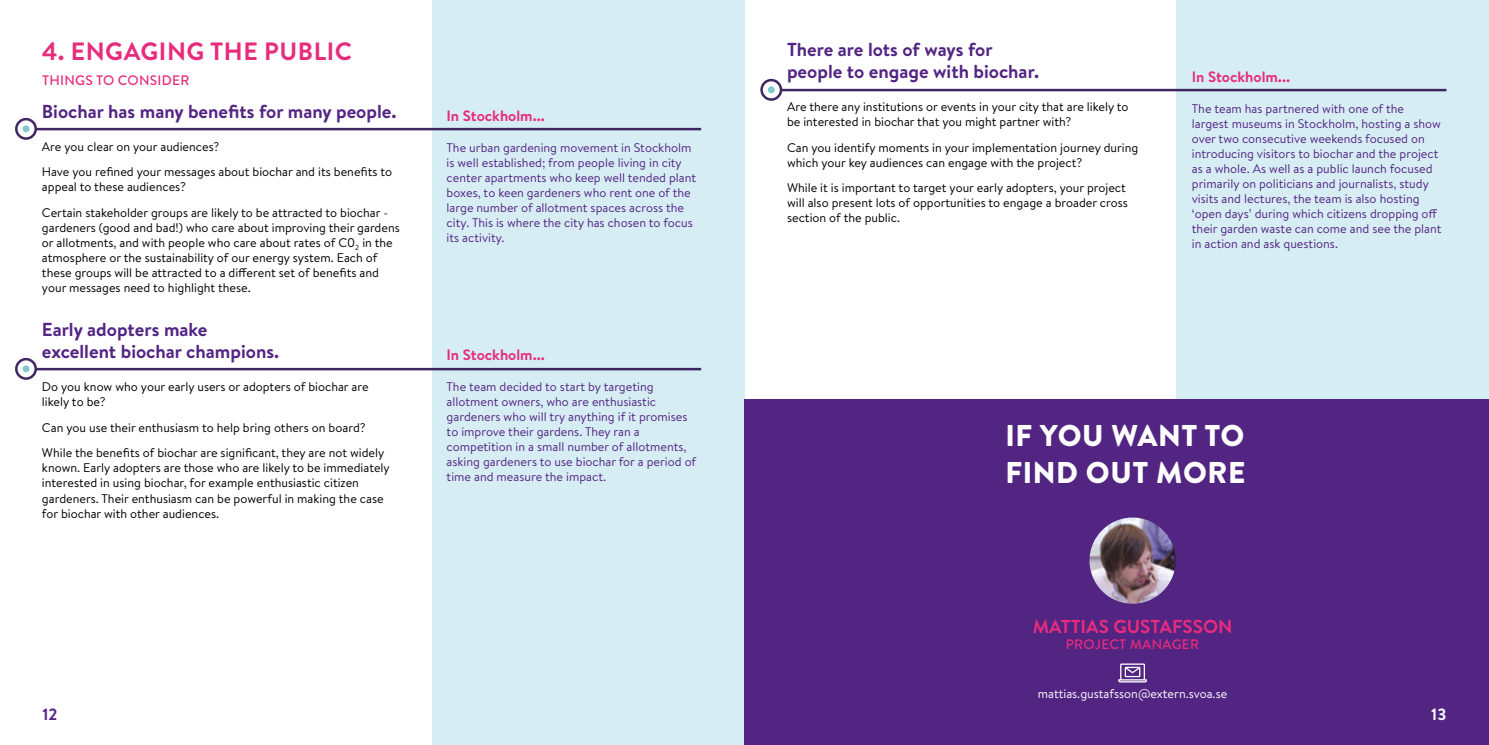
<style>
.page{position:relative;width:1489px;height:745px;background:#fff}
.page>*{position:absolute;margin:0;border:0;box-sizing:border-box;transform-origin:0 0}
.t1{font:900 30px/36px "Brandon Text";letter-spacing:.02em;color:#fff}
.t2{font:700 25px "Brandon Text";letter-spacing:.02em;color:#e72c7c}
.t3{font:700 18.75px/22.5px "Brandon Text";color:#522583}
.t4{font:700 18.75px "Brandon Text";color:#e72c7c}
.t5{font:700 16.25px "Brandon Text";color:#522583}
.t6{font:700 16.25px "Brandon Text";color:#fff}
.t7{font:700 15px "Brandon Text";color:#e72c7c}
.t8{font:500 13.75px "Brandon Text";letter-spacing:.02em;color:#e72c7c}
.t9{font:12.5px/15px "Brandon Text";color:#000}
.t10{font:12.5px/15px "Brandon Text";color:#522583}
.t11{font:12.5px "Brandon Text";color:#fff}
</style>
<div class="page">
<div style="left:432px;top:0;width:312px;height:744px;background:#d7edf4"></div>
<hr style="left:36px;top:128px;width:665px;height:2px;background:#412664">
<svg style="left:17px;top:120px;width:18px;height:18px"></svg>
<div style="left:15px;top:118px;width:22px;height:22px;border:2px solid #412664;border-radius:50%"></div>
<div style="left:23px;top:125px;width:6px;height:7px;background:#7ec9cd;border-radius:50%"></div>
<hr style="left:36px;top:367px;width:665px;height:3px;background:#412664">
<svg style="left:17px;top:360px;width:18px;height:17px"></svg>
<div style="left:15px;top:357px;width:22px;height:22px;border:2px solid #412664;border-radius:50%"></div>
<div style="left:23px;top:365px;width:6px;height:7px;background:#7ec9cd;border-radius:50%"></div>
<div style="left:1176px;top:0;width:312px;height:744px;background:#d7edf4"></div>
<hr style="left:781px;top:89px;width:665px;height:2px;background:#412664">
<svg style="left:762px;top:81px;width:18px;height:18px"></svg>
<div style="left:760px;top:79px;width:22px;height:22px;border:2px solid #412664;border-radius:50%"></div>
<div style="left:767px;top:86px;width:7px;height:7px;background:#7ec9cd;border-radius:50%"></div>
<div style="left:744px;top:399px;width:744px;height:345px;background:#522583"></div>
<svg style="left:1118px;top:663px;width:28px;height:19px"></svg>
<img style="left:1089px;top:517px;width:86px;height:86px;border-radius:42px">
<h2 class="t2" style="left:42px;top:34px;width:312px">4. ENGAGING THE PUBLIC</h2>
<p class="t8" style="left:42px;top:70px;width:149px">THINGS TO CONSIDER</p>
<h3 class="t3" style="left:42px;top:100px;width:356px">Biochar has many benefits for many people.</h3>
<p class="t9" style="left:42px;top:133px;width:351px;line-height:25.6px">Are you clear on your audiences?<br>Have you refined your messages about biochar and its benefits to</p>
<p class="t9" style="left:42px;top:173px;width:348px;line-height:25.6px">appeal to these audiences?<br>Certain stakeholder groups are likely to be attracted to biochar -</p>
<p class="t9" style="left:42px;top:219px;width:359px">gardeners (good and bad!) who care about improving their gardens or allotments, and with people who care about rates of C0<sub>2</sub> in the atmosphere or the sustainability of our energy system. Each of these groups will be attracted to a different set of benefits and your messages need to highlight these.</p>
<h3 class="t3" style="left:42px;top:317px;width:239px">Early adopters make excellent biochar champions.</h3>
<p class="t9" style="left:42px;top:378px;width:328px">Do you know who your early users or adopters of biochar are likely to be?</p>
<p class="t9" style="left:42px;top:414px;width:344px;line-height:25.6px">Can you use their enthusiasm to help bring others on board?<br>While the benefits of biochar are significant, they are not widely</p>
<p class="t9" style="left:42px;top:460px;width:349px">known. Early adopters are those who are likely to be immediately interested in using biochar, for example enthusiastic citizen gardeners. Their enthusiasm can be powerful in making the case for biochar with other audiences.</p>
<p class="t7" style="left:446px;top:105px;width:100px">In Stockholm...</p>
<p class="t10" style="left:446px;top:139px;width:251px">The urban gardening movement in Stockholm is well established; from people living in city center apartments who keep well tended plant boxes, to keen gardeners who rent one of the large number of allotment spaces across the city. This is where the city has chosen to focus its activity.</p>
<p class="t7" style="left:446px;top:344px;width:100px">In Stockholm...</p>
<p class="t10" style="left:446px;top:378px;width:251px">The team decided to start by targeting allotment owners, who are enthusiastic gardeners who will try anything if it promises to improve their gardens. They ran a competition in a small number of allotments, asking gardeners to use biochar for a period of time and measure the impact.</p>
<h3 class="t3" style="left:787px;top:37px;width:253px">There are lots of ways for people to engage with biochar.</h3>
<p class="t9" style="left:787px;top:99px;width:343px">Are there any institutions or events in your city that are likely to be interested in biochar that you might partner with?</p>
<p class="t9" style="left:787px;top:139px;width:353px">Can you identify moments in your implementation journey during which your key audiences can engage with the project?</p>
<p class="t9" style="left:787px;top:180px;width:342px">While it is important to target your early adopters, your project will also present lots of opportunities to engage a broader cross section of the public.</p>
<p class="t7" style="left:1191px;top:67px;width:100px">In Stockholm...</p>
<p class="t10" style="left:1191px;top:100px;width:251px">The team has partnered with one of the largest museums in Stockholm, hosting a show over two consecutive weekends focused on introducing visitors to biochar and the project as a whole. As well as a public launch focused primarily on politicians and journalists, study visits and lectures, the team is also hosting ‘open days’ during which citizens dropping off their garden waste can come and see the plant in action and ask questions.</p>
<h1 class="t1" style="left:1005px;top:417px;width:241px">IF YOU WANT TO<br>FIND OUT MORE</h1>
<h3 class="t4" style="left:1032px;top:612px;width:201px">MATTIAS GUSTAFSSON</h3>
<p class="t8" style="left:1065px;top:634px;width:135px">PROJECT MANAGER</p>
<p class="t11" style="left:1037px;top:685px;width:191px">mattias.gustafsson@extern.svoa.se</p>
<h3 class="t5" style="left:43px;top:702px;width:17px">12</h3>
<h3 class="t6" style="left:1431px;top:702px;width:17px">13</h3>
</div>
